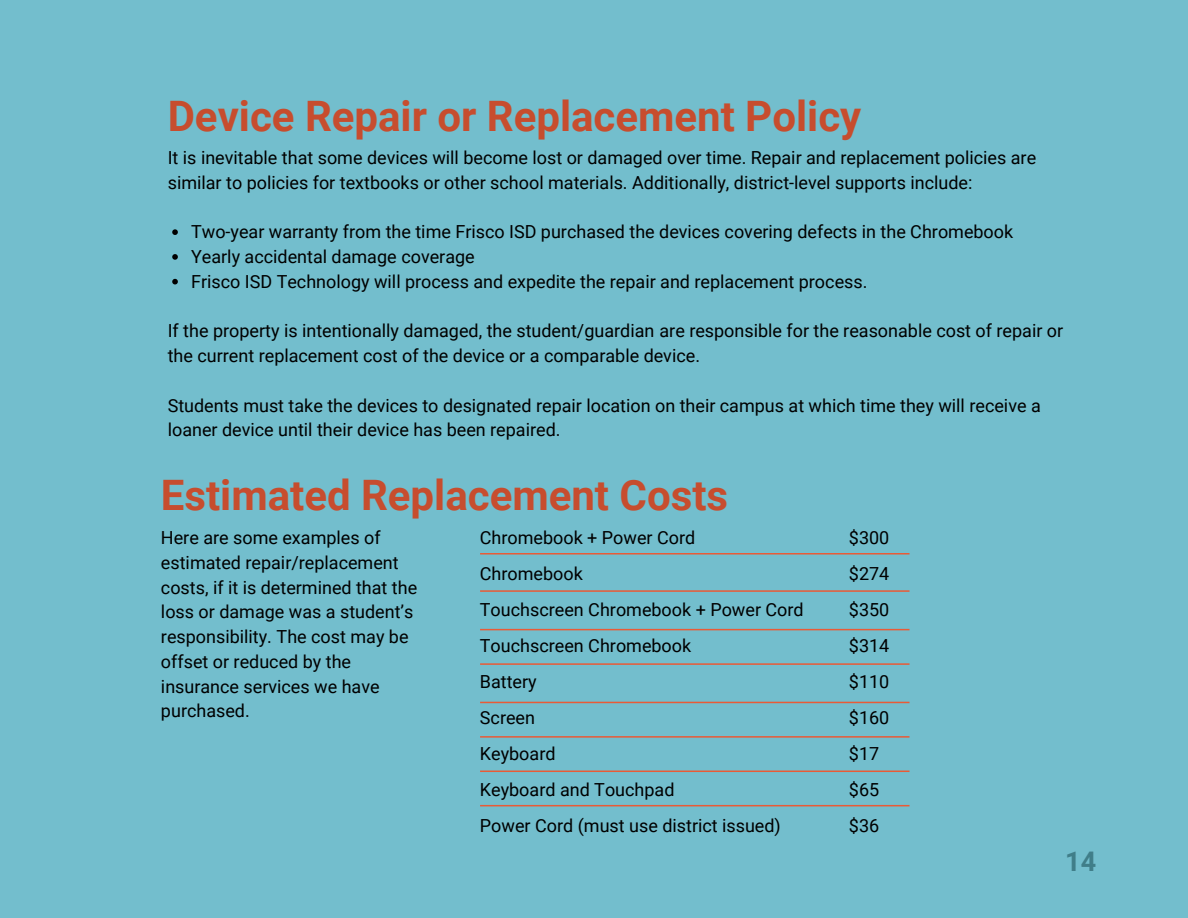
<style>
.page{position:relative;width:1188px;height:918px;background:#73becd}
.page>*{position:absolute;margin:0;border:0;box-sizing:border-box;transform-origin:0 0}
.t1{font:700 42px "Roboto";color:#c74d2e}
.t2{font:700 27px "Roboto";color:#407e89}
.t3{font:18px/36px "Roboto";color:#000}
</style>
<div class="page">
<svg style="left:172px;top:229px;width:6px;height:6px"></svg>
<svg style="left:172px;top:254px;width:6px;height:6px"></svg>
<svg style="left:172px;top:279px;width:6px;height:5px"></svg>
<svg style="left:480px;top:553px;width:430px;height:2px"></svg>
<svg style="left:480px;top:590px;width:430px;height:2px"></svg>
<svg style="left:480px;top:629px;width:430px;height:1px"></svg>
<svg style="left:480px;top:663px;width:430px;height:2px"></svg>
<svg style="left:480px;top:702px;width:430px;height:1px"></svg>
<svg style="left:480px;top:736px;width:430px;height:2px"></svg>
<svg style="left:480px;top:771px;width:430px;height:1px"></svg>
<svg style="left:480px;top:805px;width:430px;height:1px"></svg>
<h1 class="t1" style="left:168px;top:93px;width:695px">Device Repair or Replacement Policy</h1>
<p class="t3" style="left:168px;top:146px;width:870px;line-height:24.8px">It is inevitable that some devices will become lost or damaged over time. Repair and replacement policies are similar to policies for textbooks or other school materials. Additionally, district-level supports include:</p>
<p class="t3" style="left:191px;top:220px;width:824px;line-height:24.8px">Two-year warranty from the time Frisco ISD purchased the devices covering defects in the Chromebook<br>Yearly accidental damage coverage<br>Frisco ISD Technology will process and expedite the repair and replacement process.</p>
<p class="t3" style="left:168px;top:319px;width:897px;line-height:24.8px">If the property is intentionally damaged, the student/guardian are responsible for the reasonable cost of repair or the current replacement cost of the device or a comparable device.</p>
<p class="t3" style="left:168px;top:393px;width:875px;line-height:24.8px">Students must take the devices to designated repair location on their campus at which time they will receive a loaner device until their device has been repaired.</p>
<h1 class="t1" style="left:161px;top:471px;width:569px">Estimated Replacement Costs</h1>
<p class="t3" style="left:480px;top:520px;width:325px">Chromebook + Power Cord<br>Chromebook<br>Touchscreen Chromebook + Power Cord<br>Touchscreen Chromebook<br>Battery<br>Screen<br>Keyboard<br>Keyboard and Touchpad<br>Power Cord (must use district issued)</p>
<p class="t3" style="left:849px;top:520px;width:42px">$300 $274 $350 $314 $110 $160 $17 $65 $36</p>
<p class="t3" style="left:161px;top:526px;width:258px;line-height:24.8px">Here are some examples of estimated repair/replacement costs, if it is determined that the loss or damage was a student’s responsibility. The cost may be offset or reduced by the insurance services we have purchased.</p>
<h2 class="t2" style="left:1065px;top:846px;width:32px">14</h2>
</div>
